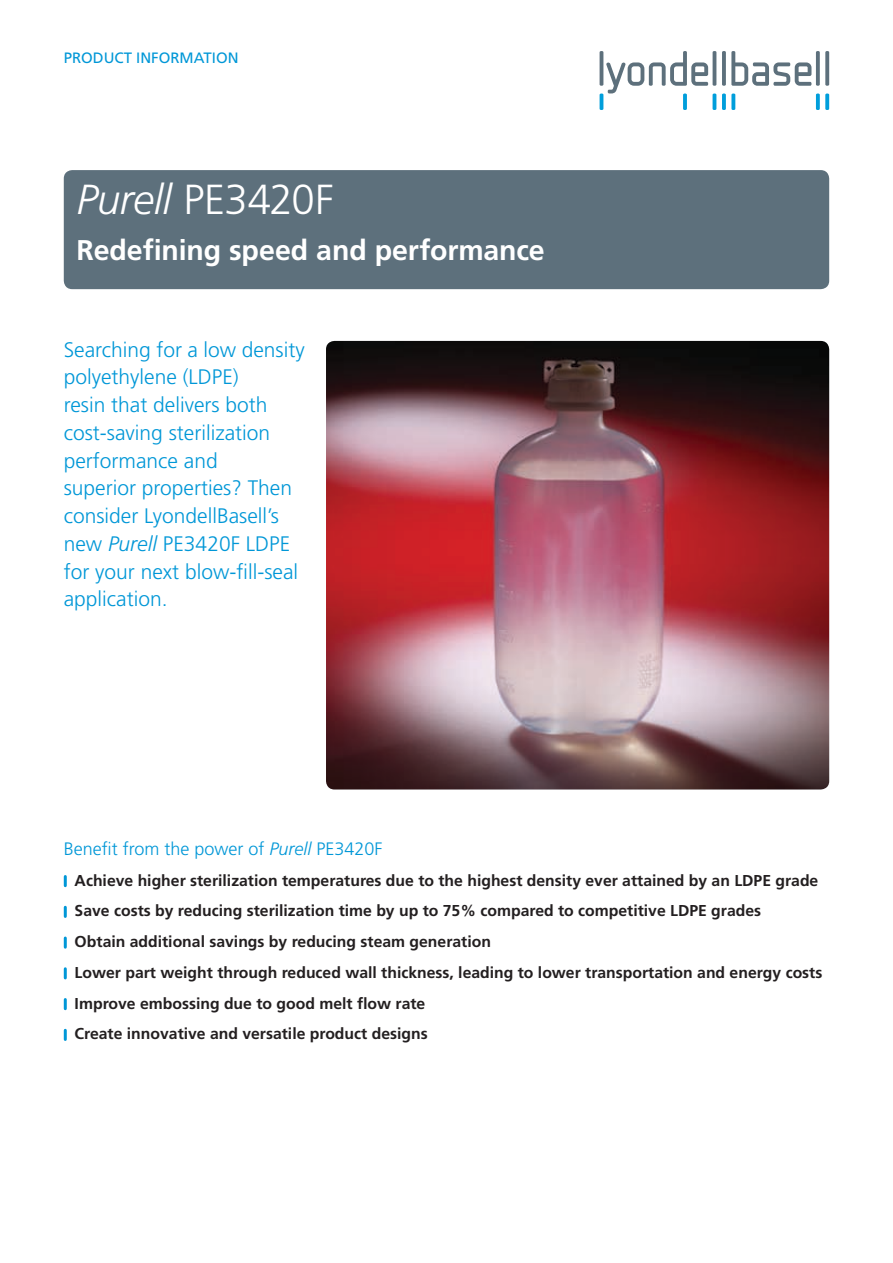
<style>
.page{position:relative;width:893px;height:1263px;background:#fff}
.page>*{position:absolute;margin:0;border:0;box-sizing:border-box;transform-origin:0 0}
.t1{font:300 42px "Frutiger";letter-spacing:-.01em;color:#fff}
.t2{font:700 28.5px "Frutiger";letter-spacing:-.005em;color:#fff}
.t3{font:300 21px/27.8px "Frutiger";color:#0097d7}
.t4{font:300 18px "Frutiger";color:#0097d7}
.t5{font:700 15.75px/30.8px "Frutiger";color:#231f20}
.t6{font:15px "Frutiger";color:#0097d7}
.s1{font-style:italic}
</style>
<div class="page">
<svg style="left:600px;top:51px;width:229px;height:59px"></svg>
<div style="left:64px;top:170px;width:765px;height:119px;background:#5d707c;border-radius:9px"></div>
<img style="left:326px;top:341px;width:503px;height:448px">
<svg style="left:64px;top:876px;width:3px;height:10px"></svg>
<svg style="left:64px;top:907px;width:3px;height:9px"></svg>
<svg style="left:64px;top:938px;width:3px;height:9px"></svg>
<svg style="left:64px;top:969px;width:3px;height:9px"></svg>
<svg style="left:64px;top:999px;width:3px;height:10px"></svg>
<svg style="left:64px;top:1030px;width:3px;height:9px"></svg>
<p class="t6" style="left:64px;top:49px;width:176px">PRODUCT INFORMATION</p>
<h1 class="t1" style="left:77px;top:176px;width:259px"><span class="s1">Purell</span> PE3420F</h1>
<h2 class="t2" style="left:77px;top:233px;width:470px">Redefining speed and performance</h2>
<p class="t3" style="left:64px;top:335px;width:242px">Searching for a low density polyethylene (LDPE)<br>resin that delivers both cost-saving sterilization performance and<br>superior properties? Then consider LyondellBasell’s new <span class="s1">Purell</span> PE3420F LDPE for your next blow-fill-seal application.</p>
<p class="t4" style="left:64px;top:838px;width:320px">Benefit from the power of <span class="s1">Purell</span> PE3420F</p>
<p class="t5" style="left:75px;top:864px;width:749px">Achieve higher sterilization temperatures due to the highest density ever attained by an LDPE grade Save costs by reducing sterilization time by up to 75% compared to competitive LDPE grades<br>Obtain additional savings by reducing steam generation<br>Lower part weight through reduced wall thickness, leading to lower transportation and energy costs Improve embossing due to good melt flow rate<br>Create innovative and versatile product designs</p>
</div>
